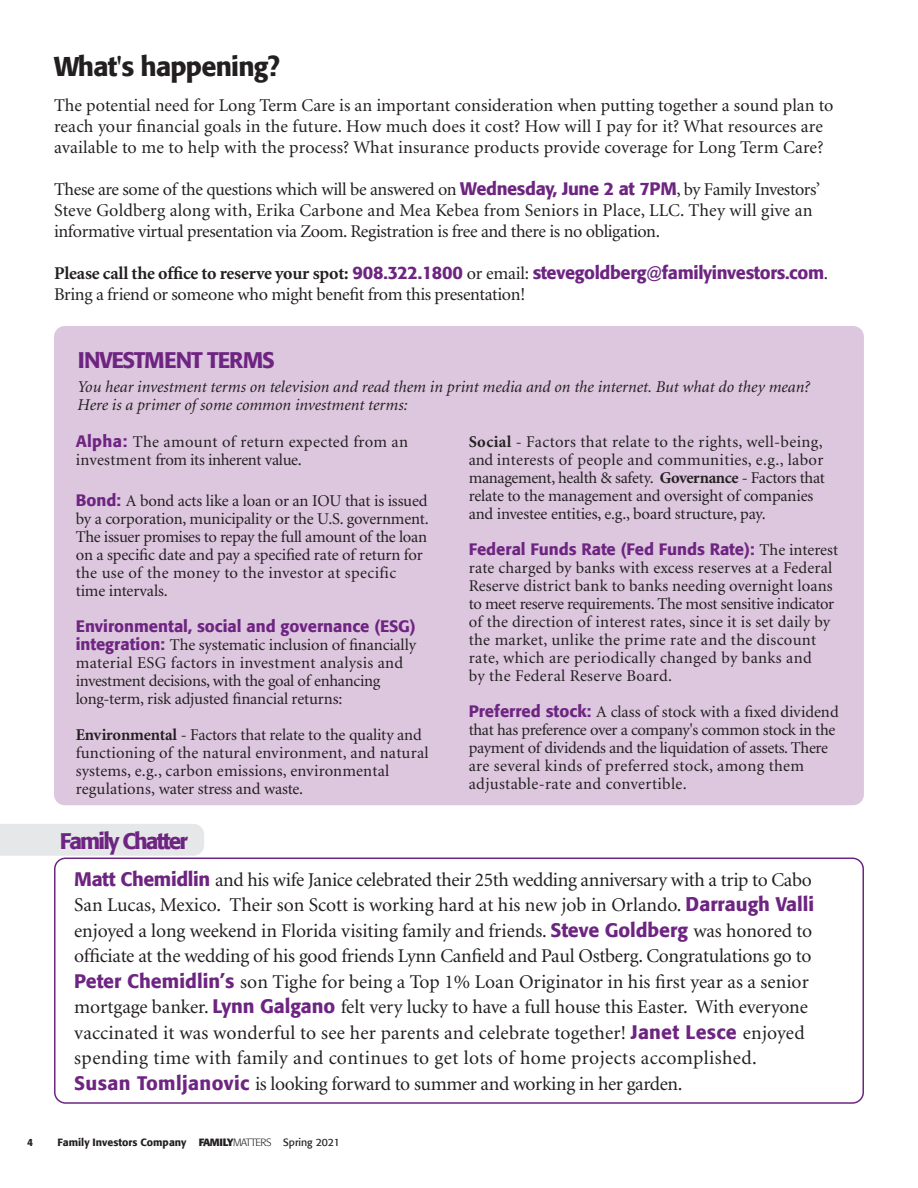
<style>
.page{position:relative;width:918px;height:1188px;background:#fff}
.page>*{position:absolute;margin:0;border:0;box-sizing:border-box;transform-origin:0 0}
.t1{font:500 27px "Formata";letter-spacing:-.03em;color:#231f20}
.title_3_color{font:500 22.5px "Formata";letter-spacing:-.05em;color:#6e2581}
.title_3_color-2{font:500 22.5px "Formata";letter-spacing:-.07em;color:#6e2581}
.t2{font:19.5px/25.5px "Minion";letter-spacing:-.005em;color:#231f20}
.t3{font:18px/21px "Minion";letter-spacing:-.02em;color:#231f20}
.t4{font:18px/21px "Minion";color:#231f20}
.t5{font:16.5px/18px "Minion";letter-spacing:-.005em;color:#231f20}
.t6{font:italic 16.5px/18px "Minion";color:#231f20}
.t7{font:16.5px/18px "Minion";letter-spacing:.015em;color:#231f20}
.t8{font:500 10.5px "Formata";color:#231f20}
.s1{font-family:"Formata";font-weight:500;color:#6e2581}
.s2{font-weight:700}
.s3{font-weight:300}
.s4{font-weight:400}
</style>
<div class="page">
<div style="left:54px;top:858px;width:810px;height:246px;border:2px solid #6e2581;border-radius:11px"></div>
<div style="left:0;top:824px;width:204px;height:32px;background:#e6e7e9"></div>
<div style="left:54px;top:326px;width:810px;height:479px;background:#ddc7df;border-radius:11px"></div>
<p class="t1" style="left:54px;top:50px;width:228px">What's happening?</p>
<p class="t4" style="left:54px;top:95px;width:781px">The potential need for Long Term Care is an important consideration when putting together a sound plan to reach your financial goals in the future. How much does it cost? How will I pay for it? What resources are available to me to help with the process? What insurance products provide coverage for Long Term Care?</p>
<p class="t3" style="left:54px;top:179px;width:768px">These are some of the questions which will be answered on <span class="s1">Wednesday, June 2 at 7PM</span>, by Family Investors’<br>Steve Goldberg along with, Erika Carbone and Mea Kebea from Seniors in Place, LLC. They will give an informative virtual presentation via Zoom. Registration is free and there is no obligation.</p>
<p class="t3" style="left:54px;top:263px;width:776px"><span class="s2">Please call the office to reserve your spot:</span> <span class="s1">908.322.1800</span> or email: <span class="s1">stevegoldberg@familyinvestors.com</span>.<br>Bring a friend or someone who might benefit from this presentation!</p>
<p class="title_3_color" style="left:78px;top:346px;width:198px">INVESTMENT TERMS</p>
<p class="t6" style="left:78px;top:378px;width:734px">You hear investment terms on television and read them in print media and on the internet. But what do they mean?<br>Here is a primer of some common investment terms:</p>
<p class="t7" style="left:76px;top:434px;width:334px"><span class="s1">Alpha:</span> The amount of return expected from an investment from its inherent value.</p>
<p class="t5" style="left:76px;top:492px;width:355px"><span class="s1">Bond:</span> A bond acts like a loan or an IOU that is issued by a corporation, municipality or the U.S. government.<br>The issuer promises to repay the full amount of the loan on a specific date and pay a specified rate of return for the use of the money to the investor at specific time intervals.</p>
<p class="t5" style="left:76px;top:618px;width:342px"><span class="s1">Environmental, social and governance (ESG) integration:</span> The systematic inclusion of financially material ESG factors in investment analysis and investment decisions, with the goal of enhancing long-term, risk adjusted financial returns:</p>
<p class="t5" style="left:76px;top:726px;width:354px"><span class="s2">Environmental</span> - Factors that relate to the quality and functioning of the natural environment, and natural systems, e.g., carbon emissions, environmental regulations, water stress and waste.</p>
<p class="title_3_color-2" style="left:60px;top:827px;width:130px">Family Chatter</p>
<p class="t5" style="left:469px;top:434px;width:358px"><span class="s2">Social</span> - Factors that relate to the rights, well-being, and interests of people and communities, e.g., labor management, health &amp; safety. <span class="s2">Governance</span> - Factors that relate to the management and oversight of companies and investee entities, e.g., board structure, pay.</p>
<p class="t5" style="left:469px;top:542px;width:371px"><span class="s1">Federal Funds Rate (Fed Funds Rate):</span> The interest rate charged by banks with excess reserves at a Federal Reserve district bank to banks needing overnight loans to meet reserve requirements. The most sensitive indicator of the direction of interest rates, since it is set daily by the market, unlike the prime rate and the discount rate, which are periodically changed by banks and<br>by the Federal Reserve Board.</p>
<p class="t5" style="left:469px;top:704px;width:371px"><span class="s1">Preferred stock:</span> A class of stock with a fixed dividend that has preference over a company's common stock in the payment of dividends and the liquidation of assets. There are several kinds of preferred stock, among them adjustable-rate and convertible.</p>
<p class="t2" style="left:74px;top:868px;width:742px"><span class="s1">Matt Chemidlin</span> and his wife Janice celebrated their 25th wedding anniversary with a trip to Cabo San Lucas, Mexico. Their son Scott is working hard at his new job in Orlando. <span class="s1">Darraugh Valli </span>enjoyed a long weekend in Florida visiting family and friends. <span class="s1">Steve Goldberg</span> was honored to officiate at the wedding of his good friends Lynn Canfield and Paul Ostberg. Congratulations go to <span class="s1">Peter Chemidlin’s</span> son Tighe for being a Top 1% Loan Originator in his first year as a senior mortgage banker. <span class="s1">Lynn Galgano</span> felt very lucky to have a full house this Easter. With everyone vaccinated it was wonderful to see her parents and celebrate together! <span class="s1">Janet Lesce</span> enjoyed spending time with family and continues to get lots of home projects accomplished.<br><span class="s1">Susan Tomljanovic</span> is looking forward to summer and working in her garden.</p>
<p class="t8" style="left:27px;top:1136px;width:8px">4</p>
<p class="t8" style="left:58px;top:1136px;width:284px">Family Investors Company <span class="s2">FAMILY</span><span class="s3">MATTERS</span> <span class="s4">Spring 2021</span></p>
</div>
